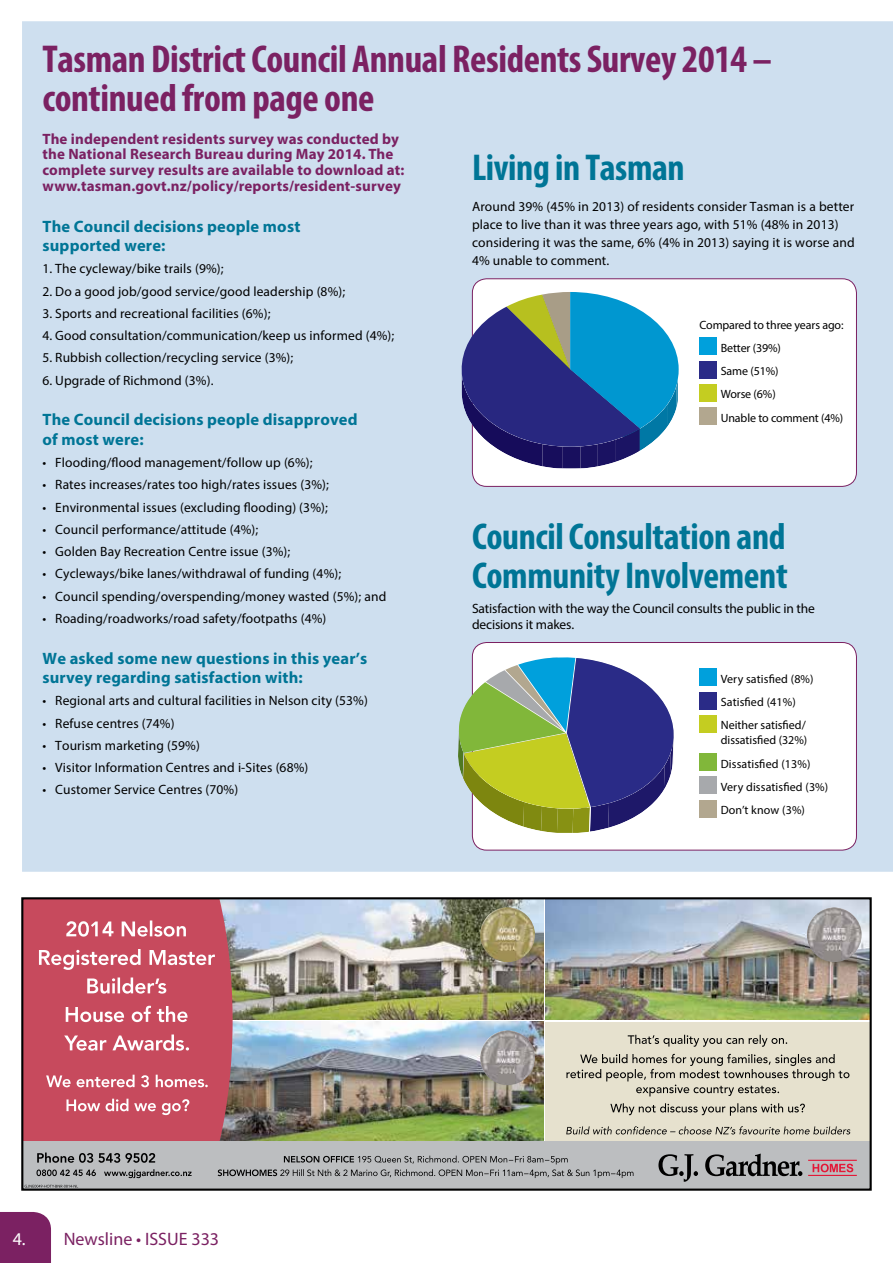
<style>
.page{position:relative;width:893px;height:1263px;background:#fff}
.page>*{position:absolute;margin:0;border:0;box-sizing:border-box;transform-origin:0 0}
.t1{font:700 condensed 39px/39px "Myriad Pro";letter-spacing:-.01em;color:#7b2162}
.t2{font:700 condensed 37.5px/39px "Myriad Pro";letter-spacing:-.01em;color:#007596}
.t3{font:18px "Myriad Pro";color:#7b2162}
.t4{font:700 16.5px/19.5px "Myriad Pro";letter-spacing:.01em;color:#007596}
.t5{font:700 15px/15.8px "Myriad Pro";letter-spacing:.01em;color:#7b2162}
.t6{font:13.5px/18px "Myriad Pro";letter-spacing:.01em;color:#000}
.t7{font:13.5px/16.5px "Myriad Pro";letter-spacing:-.01em;color:#000}
.t8{font:12px/23.2px "Myriad Pro";color:#000}
.s1{color:#fff}
</style>
<div class="page">
<div style="left:0;top:1212px;width:51px;height:51px;background:#7b2162"></div>
<div style="left:22px;top:21px;width:871px;height:851px;background:#cedfef"></div>
<img style="left:233px;top:900px;width:310px;height:120px">
<div style="left:546px;top:1022px;width:324px;height:121px;background:#e6e1ce"></div>
<img style="left:233px;top:1022px;width:310px;height:120px">
<img style="left:546px;top:900px;width:323px;height:120px">
<svg style="left:566px;top:1126px;width:284px;height:8px"></svg>
<svg style="left:610px;top:1103px;width:195px;height:13px"></svg>
<svg style="left:566px;top:1054px;width:283px;height:42px"></svg>
<svg style="left:628px;top:1035px;width:159px;height:12px"></svg>
<div style="left:24px;top:900px;width:209px;height:242px;background:#c74a5d"></div>
<img style="left:480px;top:907px;width:55px;height:55px;border-radius:27px">
<img style="left:480px;top:1030px;width:55px;height:55px;border-radius:27px">
<img style="left:807px;top:907px;width:55px;height:55px;border-radius:27px">
<svg style="left:66px;top:1099px;width:123px;height:16px;background:#d57785"></svg>
<svg style="left:46px;top:1075px;width:162px;height:12px"></svg>
<svg style="left:64px;top:1034px;width:125px;height:16px"></svg>
<svg style="left:66px;top:1006px;width:122px;height:16px"></svg>
<svg style="left:87px;top:977px;width:79px;height:16px"></svg>
<svg style="left:39px;top:949px;width:176px;height:21px"></svg>
<svg style="left:66px;top:920px;width:120px;height:16px"></svg>
<div style="left:23px;top:1142px;width:847px;height:47px;background:#bcbec0"></div>
<svg style="left:658px;top:1154px;width:40px;height:28px"></svg>
<svg style="left:705px;top:1153px;width:97px;height:23px"></svg>
<svg style="left:813px;top:1164px;width:40px;height:8px"></svg>
<hr style="left:808px;top:1160px;width:49px;height:1px;background:#e31837">
<hr style="left:808px;top:1175px;width:49px;height:1px;background:#e31837">
<svg style="left:37px;top:1169px;width:155px;height:9px"></svg>
<svg style="left:37px;top:1152px;width:118px;height:11px"></svg>
<svg style="left:218px;top:1155px;width:415px;height:23px"></svg>
<div style="left:21px;top:897px;width:851px;height:294px;border:2px solid #000"></div>
<svg style="left:25px;top:1185px;width:52px;height:2px"></svg>
<div style="left:472px;top:642px;width:384px;height:208px;background:#fff;border-radius:14px"></div>
<div style="left:472px;top:642px;width:385px;height:208px;border:1px solid #7b2162;border-radius:14px"></div>
<svg style="left:453px;top:656px;width:221px;height:177px;background:#809284"></svg>
<div style="left:699px;top:669px;width:17px;height:17px;background:#00a0dc"></div>
<div style="left:699px;top:692px;width:17px;height:17px;background:#2a2b87"></div>
<div style="left:699px;top:715px;width:17px;height:17px;background:#c4cd21"></div>
<div style="left:699px;top:753px;width:17px;height:17px;background:#81b73a"></div>
<div style="left:699px;top:777px;width:17px;height:17px;background:#a7a9ac"></div>
<div style="left:699px;top:800px;width:17px;height:17px;background:#b2a78f"></div>
<div style="left:472px;top:279px;width:384px;height:207px;background:#fff;border-radius:14px"></div>
<div style="left:472px;top:278px;width:385px;height:209px;border:1px solid #7b2162;border-radius:14px"></div>
<div style="left:699px;top:338px;width:17px;height:17px;background:#00a0dc"></div>
<div style="left:699px;top:361px;width:17px;height:17px;background:#2a2b87"></div>
<div style="left:699px;top:384px;width:17px;height:17px;background:#c4cd21"></div>
<div style="left:699px;top:407px;width:17px;height:17px;background:#b2a78f"></div>
<svg style="left:448px;top:292px;width:231px;height:176px;background:#527baa"></svg>
<h1 class="t1" style="left:43px;top:38px;width:731px">Tasman District Council Annual Residents Survey 2014 – continued from page one</h1>
<p class="t5" style="left:43px;top:130px;width:363px">The independent residents survey was conducted by the National Research Bureau during May 2014. The complete survey results are available to download at: www.tasman.govt.nz/policy/reports/resident-survey</p>
<p class="t4" style="left:43px;top:216px;width:259px">The Council decisions people most supported were:</p>
<p class="t6" style="left:43px;top:260px;width:183px">1. The cycleway/bike trails (9%);</p>
<p class="t6" style="left:43px;top:282px;width:304px">2. Do a good job/good service/good leadership (8%);</p>
<p class="t6" style="left:43px;top:304px;width:230px">3. Sports and recreational facilities (6%);</p>
<p class="t6" style="left:43px;top:326px;width:353px">4. Good consultation/communication/keep us informed (4%);</p>
<p class="t6" style="left:43px;top:349px;width:252px">5. Rubbish collection/recycling service (3%);</p>
<p class="t6" style="left:43px;top:371px;width:173px">6. Upgrade of Richmond (3%).</p>
<p class="t4" style="left:43px;top:409px;width:317px">The Council decisions people disapproved of most were:</p>
<p class="t6" style="left:43px;top:453px;width:272px">• Flooding/flood management/follow up (6%);</p>
<p class="t6" style="left:43px;top:476px;width:288px">• Rates increases/rates too high/rates issues (3%);</p>
<p class="t6" style="left:43px;top:498px;width:287px">• Environmental issues (excluding flooding) (3%);</p>
<p class="t6" style="left:43px;top:520px;width:217px">• Council performance/attitude (4%);</p>
<p class="t6" style="left:43px;top:542px;width:249px">• Golden Bay Recreation Centre issue (3%);</p>
<p class="t6" style="left:43px;top:565px;width:300px">• Cycleways/bike lanes/withdrawal of funding (4%);</p>
<p class="t6" style="left:43px;top:587px;width:345px">• Council spending/overspending/money wasted (5%); and</p>
<p class="t6" style="left:43px;top:609px;width:285px">• Roading/roadworks/road safety/footpaths (4%)</p>
<p class="t4" style="left:43px;top:648px;width:326px">We asked some new questions in this year’s survey regarding satisfaction with:</p>
<p class="t6" style="left:43px;top:692px;width:327px">• Regional arts and cultural facilities in Nelson city (53%)</p>
<p class="t6" style="left:43px;top:714px;width:134px">• Refuse centres (74%)</p>
<p class="t6" style="left:43px;top:736px;width:159px">• Tourism marketing (59%)</p>
<p class="t6" style="left:43px;top:758px;width:267px">• Visitor Information Centres and i-Sites (68%)</p>
<p class="t6" style="left:43px;top:781px;width:197px">• Customer Service Centres (70%)</p>
<h2 class="t2" style="left:472px;top:147px;width:214px">Living in Tasman</h2>
<p class="t6" style="left:472px;top:197px;width:384px">Around 39% (45% in 2013) of residents consider Tasman is a better place to live than it was three years ago, with 51% (48% in 2013) considering it was the same, 6% (4% in 2013) saying it is worse and 4% unable to comment.</p>
<p class="t8" style="left:721px;top:313px;width:124px;text-indent:-21px">Compared to three years ago:<br>Better (39%)<br>Same (51%)<br>Worse (6%)<br>Unable to comment (4%)</p>
<h2 class="t2" style="left:472px;top:516px;width:317px">Council Consultation and<br>Community Involvement</h2>
<p class="t7" style="left:472px;top:600px;width:344px">Satisfaction with the way the Council consults the public in the decisions it makes.</p>
<p class="t8" style="left:721px;top:667px;width:94px">Very satisfied (8%)<br>Satisfied (41%)<br>Neither satisfied/</p>
<p class="t8" style="left:721px;top:728px;width:109px">dissatisfied (32%)<br>Dissatisfied (13%)<br>Very dissatisfied (3%)<br>Don’t know (3%)</p>
<h3 class="t3" style="left:13px;top:1227px;width:208px"><span class="s1">4.</span> Newsline • ISSUE 333</h3>
</div>
